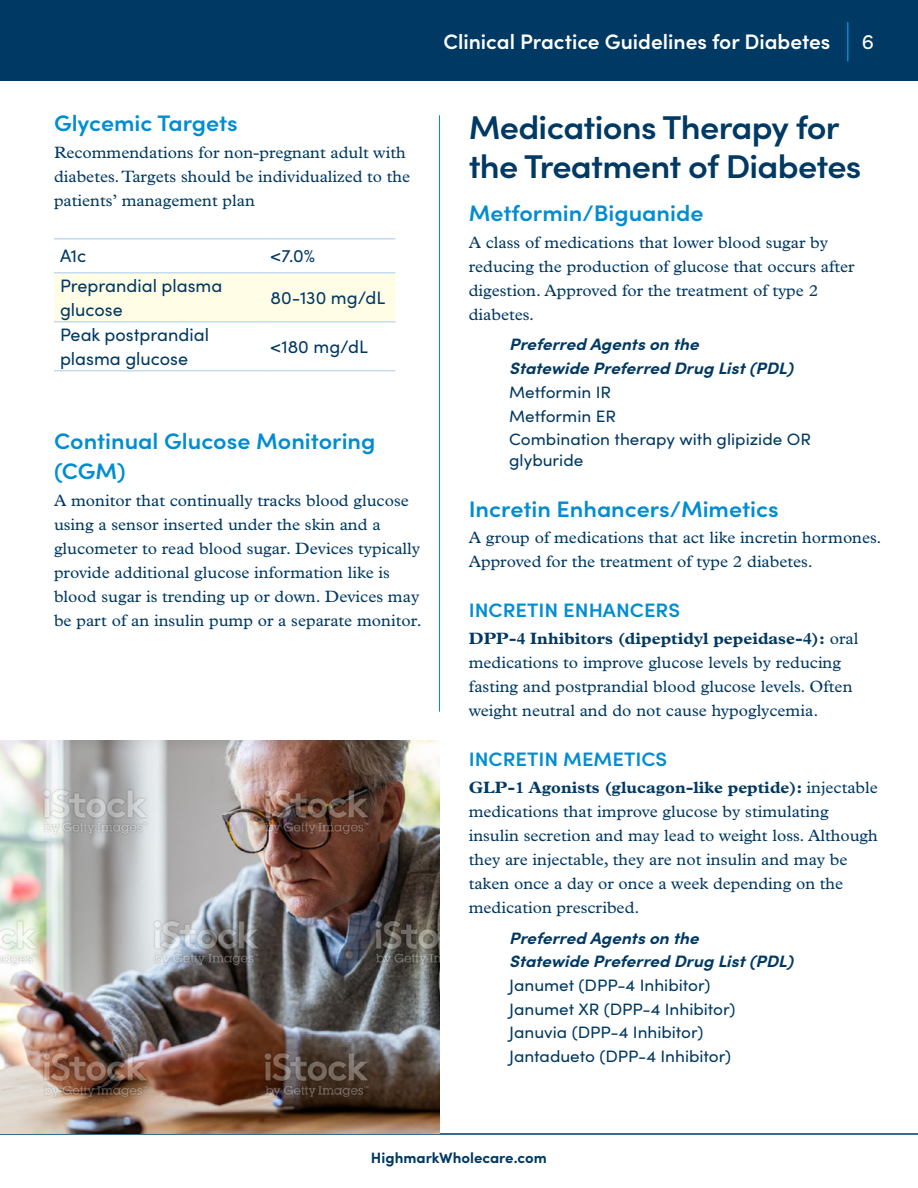
<style>
.page{position:relative;width:918px;height:1188px;background:#fff}
.page>*{position:absolute;margin:0;border:0;box-sizing:border-box;transform-origin:0 0}
.t1{font:600 33px/39px "Sofia Pro";letter-spacing:-.02em;color:#003963;scale:1.04 1}
.t2{font:600 22.5px/30px "Sofia Pro";color:#008dd1;scale:1.04 1}
.t3{font:600 21px "Sofia Pro";color:#fff}
.t4{font:21px "Sofia Pro";color:#fff}
.t5{font:600 19.5px "Sofia Pro";color:#008dd1;scale:1.04 1}
.t6{font:18px/24px "Sofia Pro";color:#003963}
.t7{font:16.5px/24px "Plantin MT Pro";color:#003963;scale:1.04 1}
.t8{font:16.5px/23.7px "Sofia Pro";color:#003963;scale:1.04 1}
.t9{font:italic 700 16.5px/23.7px "Sofia Pro";color:#003963;scale:1.04 1}
.t10{font:700 15px "Sofia Pro";color:#003963}
.s1{font-weight:700}
</style>
<div class="page">
<div style="left:0;top:0;width:918px;height:81px;background:#003963"></div>
<hr style="left:847px;top:22px;width:2px;height:39px;background:#008dd1">
<hr style="left:0;top:1133px;width:918px;height:2px;background:#003963">
<hr style="left:439px;top:115px;width:1px;height:597px;background:#008dd1">
<div style="left:54px;top:273px;width:341px;height:48px;background:#fffde6"></div>
<hr style="left:54px;top:238px;width:211px;height:1px;background:#a5cbec">
<hr style="left:265px;top:238px;width:130px;height:1px;background:#a5cbec">
<hr style="left:54px;top:272px;width:211px;height:1px;background:#a5cbec">
<hr style="left:265px;top:272px;width:130px;height:1px;background:#a5cbec">
<hr style="left:54px;top:321px;width:211px;height:1px;background:#a5cbec">
<hr style="left:265px;top:321px;width:130px;height:1px;background:#a5cbec">
<hr style="left:54px;top:370px;width:211px;height:1px;background:#a5cbec">
<hr style="left:265px;top:370px;width:130px;height:1px;background:#a5cbec">
<img style="left:0;top:741px;width:440px;height:392px">
<p class="t3" style="left:443px;top:26px;width:389px">Clinical Practice Guidelines for Diabetes</p>
<p class="t4" style="left:862px;top:26px;width:14px">6</p>
<h2 class="t2" style="left:54px;top:107px;width:178px">Glycemic Targets</h2>
<p class="t7" style="left:54px;top:141px;width:344px">Recommendations for non-pregnant adult with diabetes. Targets should be individualized to the patients’ management plan</p>
<p class="t6" style="left:60px;top:243px;width:28px">A1c</p>
<p class="t6" style="left:271px;top:243px;width:46px">&lt;7.0%</p>
<p class="t6" style="left:60px;top:273px;width:164px">Preprandial plasma glucose</p>
<p class="t6" style="left:271px;top:285px;width:116px">80-130 mg/dL</p>
<p class="t6" style="left:60px;top:322px;width:150px">Peak postprandial plasma glucose</p>
<p class="t6" style="left:271px;top:334px;width:99px">&lt;180 mg/dL</p>
<h2 class="t2" style="left:54px;top:425px;width:311px">Continual Glucose Monitoring (CGM)</h2>
<p class="t7" style="left:54px;top:488px;width:355px">A monitor that continually tracks blood glucose using a sensor inserted under the skin and a glucometer to read blood sugar. Devices typically provide additional glucose information like is blood sugar is trending up or down. Devices may be part of an insulin pump or a separate monitor.</p>
<h1 class="t1" style="left:469px;top:106px;width:379px">Medications Therapy for the Treatment of Diabetes</h1>
<h2 class="t2" style="left:469px;top:197px;width:227px">Metformin/Biguanide</h2>
<p class="t7" style="left:469px;top:231px;width:373px">A class of medications that lower blood sugar by reducing the production of glucose that occurs after digestion. Approved for the treatment of type 2 diabetes.</p>
<p class="t9" style="left:509px;top:332px;width:274px">Preferred Agents on the<br>Statewide Preferred Drug List (PDL)</p>
<p class="t8" style="left:509px;top:379px;width:292px">Metformin IR<br>Metformin ER<br>Combination therapy with glipizide OR</p>
<p class="t8" style="left:509px;top:448px;width:73px">glyburide</p>
<h2 class="t2" style="left:469px;top:492px;width:300px">Incretin Enhancers/Mimetics</h2>
<p class="t7" style="left:469px;top:526px;width:399px">A group of medications that act like incretin hormones.<br>Approved for the treatment of type 2 diabetes.</p>
<p class="t5" style="left:469px;top:596px;width:205px">INCRETIN ENHANCERS</p>
<p class="t7" style="left:469px;top:627px;width:376px"><span class="s1">DPP-4 Inhibitors (dipeptidyl pepeidase-4):</span> oral medications to improve glucose levels by reducing fasting and postprandial blood glucose levels. Often weight neutral and do not cause hypoglycemia.</p>
<p class="t5" style="left:469px;top:745px;width:192px">INCRETIN MEMETICS</p>
<p class="t7" style="left:469px;top:776px;width:395px"><span class="s1">GLP-1 Agonists (glucagon-like peptide):</span> injectable medications that improve glucose by stimulating insulin secretion and may lead to weight loss. Although they are injectable, they are not insulin and may be taken once a day or once a week depending on the medication prescribed.</p>
<p class="t9" style="left:509px;top:925px;width:274px">Preferred Agents on the<br>Statewide Preferred Drug List (PDL)</p>
<p class="t8" style="left:509px;top:972px;width:219px">Janumet (DPP-4 Inhibitor)<br>Janumet XR (DPP-4 Inhibitor)<br>Januvia (DPP-4 Inhibitor)<br>Jantadueto (DPP-4 Inhibitor)</p>
<p class="t10" style="left:371px;top:1146px;width:178px">HighmarkWholecare.com</p>
</div>
